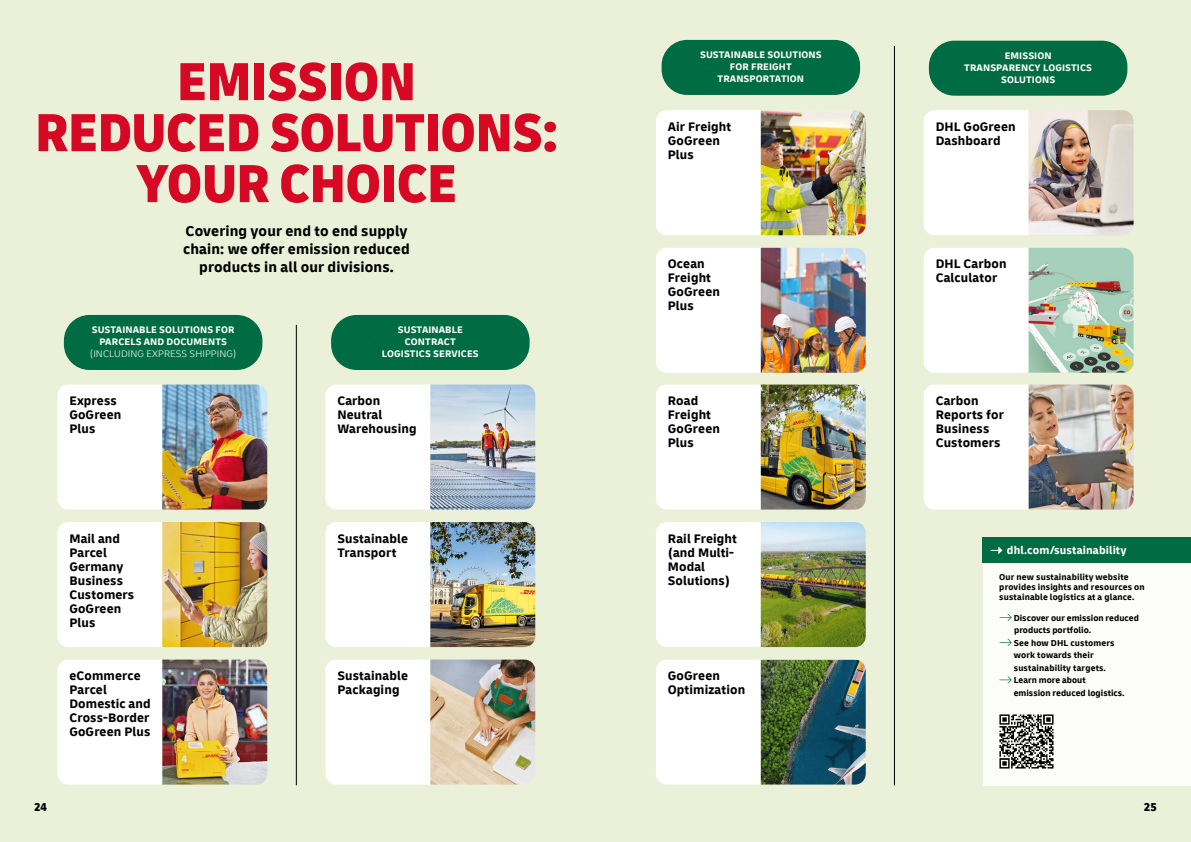
<style>
.page{position:relative;width:1191px;height:842px;background:#ebf0d9}
.page>*{position:absolute;margin:0;border:0;box-sizing:border-box;transform-origin:0 0}
.t1{font:900 condensed 56.1px/51px "Delivery";letter-spacing:-.01em;color:#d60824;text-align:center}
.t2{font:700 15px/18px "Delivery";letter-spacing:.01em;color:#000;text-align:center}
.t3{font:700 13px/14px "Delivery";letter-spacing:.01em;color:#000}
.t4{font:900 condensed 12px "Delivery";color:#000}
.t5{font:700 11.5px "Delivery";letter-spacing:.01em;color:#fff}
.t6{font:700 10px/12px "Delivery";letter-spacing:.01em;color:#fff;text-align:center}
.t7{font:300 10px "Delivery";letter-spacing:.01em;color:#fff}
.t8{font:700 9px/12.5px "Delivery";letter-spacing:.015em;color:#000}
</style>
<div class="page">
<div style="left:57px;top:384px;width:105px;height:125px;background:#fff"></div>
<div style="left:325px;top:384px;width:105px;height:125px;background:#fff"></div>
<div style="left:656px;top:384px;width:105px;height:125px;background:#fff"></div>
<div style="left:924px;top:384px;width:104px;height:125px;background:#fff"></div>
<div style="left:656px;top:110px;width:105px;height:125px;background:#fff"></div>
<div style="left:924px;top:110px;width:104px;height:125px;background:#fff"></div>
<div style="left:57px;top:522px;width:105px;height:125px;background:#fff"></div>
<div style="left:325px;top:522px;width:105px;height:125px;background:#fff"></div>
<div style="left:656px;top:522px;width:105px;height:125px;background:#fff"></div>
<div style="left:656px;top:248px;width:105px;height:125px;background:#fff"></div>
<div style="left:924px;top:248px;width:104px;height:125px;background:#fff"></div>
<div style="left:57px;top:659px;width:105px;height:125px;background:#fff"></div>
<div style="left:325px;top:659px;width:105px;height:125px;background:#fff"></div>
<div style="left:656px;top:659px;width:105px;height:125px;background:#fff"></div>
<hr style="left:296px;top:325px;width:1px;height:460px;background:#000">
<div style="left:64px;top:315px;width:198px;height:55px;background:#006c43;border-radius:26px"></div>
<div style="left:331px;top:315px;width:198px;height:55px;background:#006c43;border-radius:26px"></div>
<div style="left:661px;top:40px;width:199px;height:55px;background:#006c43;border-radius:26px"></div>
<div style="left:929px;top:41px;width:198px;height:55px;background:#006c43;border-radius:26px"></div>
<img style="left:162px;top:384px;width:105px;height:125px">
<img style="left:430px;top:384px;width:105px;height:125px">
<img style="left:761px;top:384px;width:104px;height:125px">
<img style="left:1028px;top:384px;width:105px;height:125px">
<img style="left:761px;top:110px;width:104px;height:125px">
<img style="left:1028px;top:110px;width:105px;height:125px">
<img style="left:430px;top:522px;width:105px;height:125px">
<img style="left:761px;top:522px;width:104px;height:125px">
<img style="left:761px;top:248px;width:104px;height:125px">
<img style="left:1028px;top:248px;width:105px;height:125px">
<img style="left:162px;top:660px;width:105px;height:125px">
<img style="left:430px;top:660px;width:105px;height:125px">
<img style="left:761px;top:660px;width:104px;height:124px">
<img style="left:162px;top:522px;width:105px;height:125px">
<div style="left:982px;top:542px;width:209px;height:243px;background:#fff"></div>
<svg style="left:999px;top:614px;width:12px;height:7px"></svg>
<svg style="left:999px;top:639px;width:12px;height:7px"></svg>
<svg style="left:999px;top:676px;width:12px;height:7px"></svg>
<img style="left:999px;top:714px;width:55px;height:55px">
<div style="left:982px;top:538px;width:209px;height:25px;background:#006c43"></div>
<svg style="left:990px;top:546px;width:12px;height:8px"></svg>
<hr style="left:894px;top:46px;width:1px;height:739px;background:#000">
<h1 class="t1" style="left:35px;top:57px;width:524px">EMISSION<br>REDUCED SOLUTIONS:<br>YOUR CHOICE</h1>
<p class="t2" style="left:183px;top:222px;width:228px">Covering your end to end supply chain: we offer emission reduced products in all our divisions.</p>
<p class="t6" style="left:92px;top:324px;width:144px">SUSTAINABLE SOLUTIONS FOR<br>PARCELS AND DOCUMENTS</p>
<p class="t7" style="left:90px;top:348px;width:148px">(INCLUDING EXPRESS SHIPPING)</p>
<p class="t6" style="left:382px;top:324px;width:98px">SUSTAINABLE<br>CONTRACT<br>LOGISTICS SERVICES</p>
<p class="t6" style="left:700px;top:49px;width:123px">SUSTAINABLE SOLUTIONS<br>FOR FREIGHT<br>TRANSPORTATION</p>
<p class="t6" style="left:964px;top:49px;width:129px">EMISSION<br>TRANSPARENCY LOGISTICS<br>SOLUTIONS</p>
<p class="t3" style="left:668px;top:119px;width:65px">Air Freight<br>GoGreen<br>Plus</p>
<p class="t3" style="left:935px;top:119px;width:82px">DHL GoGreen<br>Dashboard</p>
<p class="t3" style="left:668px;top:257px;width:54px">Ocean<br>Freight<br>GoGreen<br>Plus</p>
<p class="t3" style="left:935px;top:257px;width:72px">DHL Carbon<br>Calculator</p>
<p class="t3" style="left:69px;top:394px;width:54px">Express<br>GoGreen<br>Plus</p>
<p class="t3" style="left:337px;top:394px;width:81px">Carbon<br>Neutral<br>Warehousing</p>
<p class="t3" style="left:668px;top:394px;width:54px">Road<br>Freight<br>GoGreen<br>Plus</p>
<p class="t3" style="left:935px;top:394px;width:70px">Carbon<br>Reports for<br>Business<br>Customers</p>
<p class="t3" style="left:69px;top:531px;width:66px">Mail and<br>Parcel<br>Germany<br>Business<br>Customers<br>GoGreen<br>Plus</p>
<p class="t3" style="left:337px;top:531px;width:72px">Sustainable<br>Transport</p>
<p class="t3" style="left:668px;top:531px;width:71px">Rail Freight (and Multi-<br>Modal<br>Solutions)</p>
<p class="t3" style="left:69px;top:669px;width:83px">eCommerce<br>Parcel<br>Domestic and<br>Cross-Border<br>GoGreen Plus</p>
<p class="t3" style="left:337px;top:669px;width:72px">Sustainable<br>Packaging</p>
<p class="t3" style="left:668px;top:669px;width:79px">GoGreen<br>Optimization</p>
<p class="t5" style="left:1007px;top:543px;width:121px">dhl.com/sustainability</p>
<p class="t8" style="left:999px;top:572px;width:147px;line-height:10px">Our new sustainability website provides insights and resources on sustainable logistics at a glance.</p>
<p class="t8" style="left:1013px;top:612px;width:127px">Discover our emission reduced products portfolio.<br>See how DHL customers<br>work towards their sustainability targets.<br>Learn more about<br>emission reduced logistics.</p>
<p class="t4" style="left:34px;top:799px;width:15px">24</p>
<p class="t4" style="left:1143px;top:799px;width:15px">25</p>
</div>
